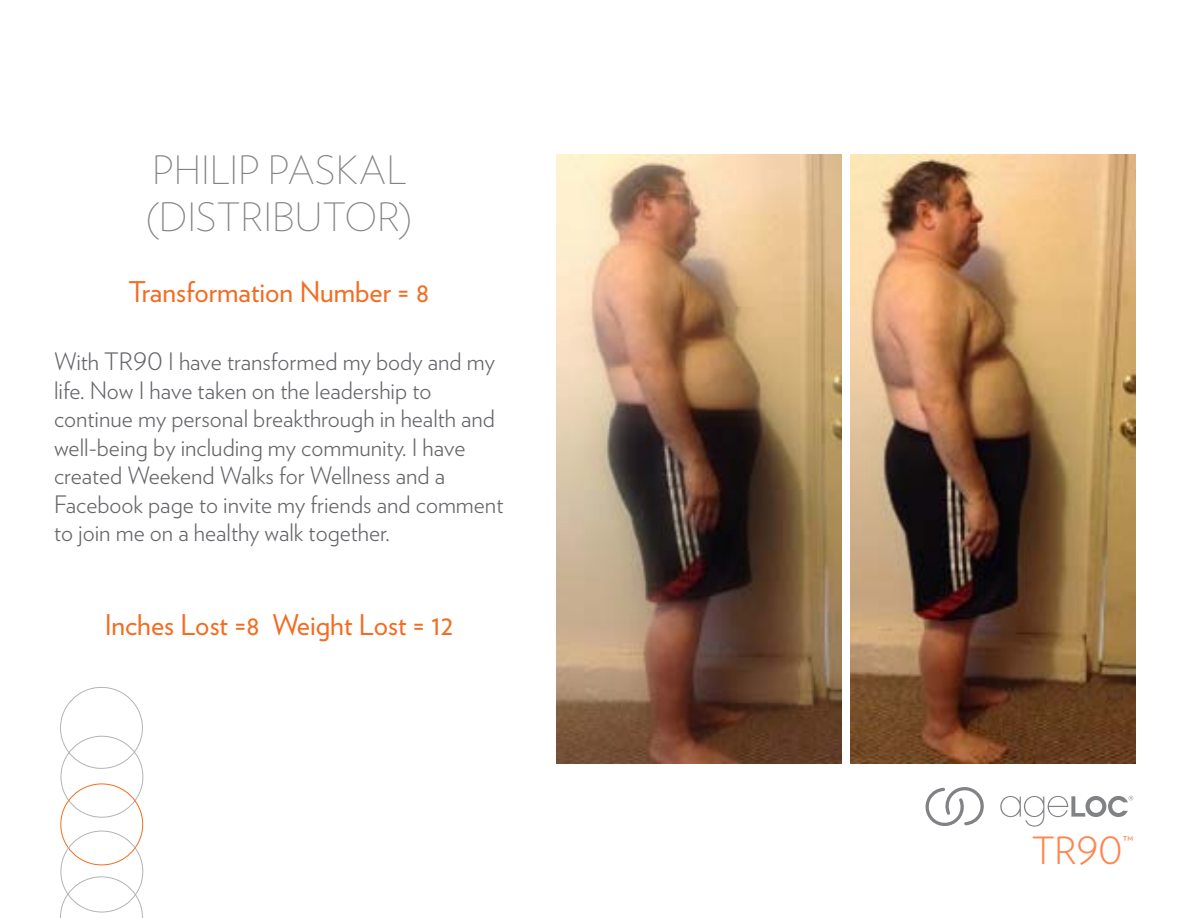
<style>
.page{position:relative;width:1188px;height:918px;background:#fff}
.page>*{position:absolute;margin:0;border:0;box-sizing:border-box;transform-origin:0 0}
.t1{font:200 39px/46.8px "Verlag";color:#828183}
.t2{font:300 37.5px "Verlag";color:#ff854f}
.t3{font:28.5px "Verlag";color:#f36c21}
.t4{font:300 24px/28.5px "Verlag";color:#646569}
</style>
<div class="page">
<svg style="left:926px;top:787px;width:58px;height:39px"></svg>
<svg style="left:1000px;top:796px;width:133px;height:31px"></svg>
<div style="left:61px;top:736px;width:82px;height:82px;border:1px solid #b1b4b6;border-radius:50%"></div>
<div style="left:60px;top:784px;width:83px;height:81px;border:1px solid #f36c21;border-radius:50%"></div>
<svg style="left:60px;top:876px;width:83px;height:42px"></svg>
<div style="left:60px;top:687px;width:83px;height:82px;border:1px solid #b1b4b6;border-radius:50%"></div>
<img style="left:850px;top:155px;width:286px;height:608px">
<img style="left:556px;top:155px;width:285px;height:609px">
<h1 class="t1" style="left:146px;top:144px;width:267px">PHILIP PASKAL (DISTRIBUTOR)</h1>
<p class="t3" style="left:128px;top:270px;width:303px">Transformation Number = 8</p>
<p class="t4" style="left:54px;top:346px;width:451px">With TR90 I have transformed my body and my life. Now I have taken on the leadership to continue my personal breakthrough in health and well-being by including my community. I have created Weekend Walks for Wellness and a Facebook page to invite my friends and comment to join me on a healthy walk together.</p>
<p class="t3" style="left:105px;top:603px;width:350px">Inches Lost =8 Weight Lost = 12</p>
<h2 class="t2" style="left:1032px;top:823px;width:103px">TR90<sup>™</sup></h2>
</div>
